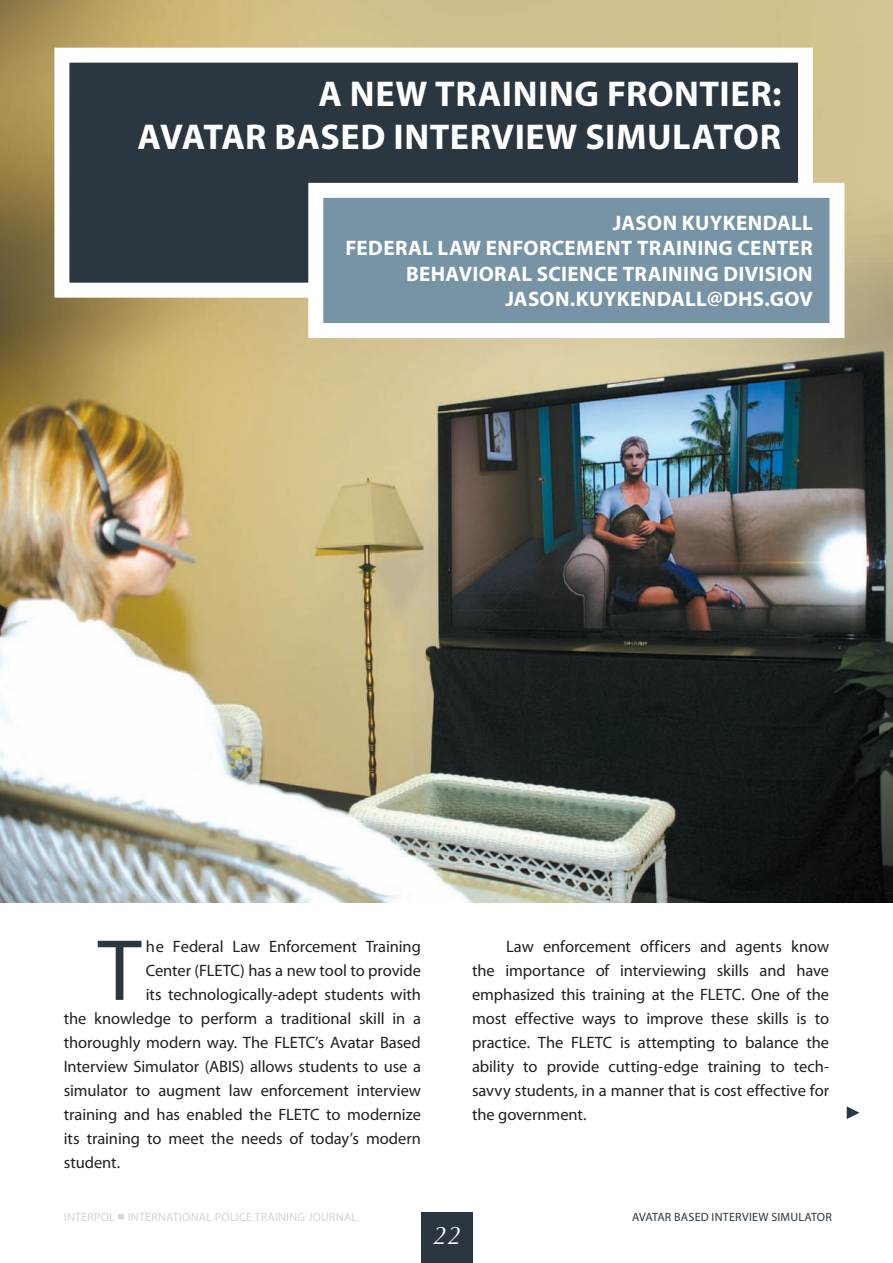
<style>
.page{position:relative;width:893px;height:1263px;background:#fff}
.page>*{position:absolute;margin:0;border:0;box-sizing:border-box;transform-origin:0 0}
.Body_text{font:87.75px "Myriad Pro";color:#2a3640}
.t1{font:700 36px "Myriad Pro";letter-spacing:.015em;color:#fff}
.t2{font:italic 25.5px "Optima";color:#fff}
.t3{font:700 21px "Myriad Pro";letter-spacing:.02em;color:#fff}
.Body_text-2{font:16.5px/24px "Myriad Pro";letter-spacing:-.005em;color:#231f20;text-align:justify}
.t4{font:12px "Myriad Pro";letter-spacing:.02em;color:#d0d5d9}
.t5{font:12px "Myriad Pro";letter-spacing:.02em;color:#2a3640}
.s1{font-family:"Apple Gothic"}
</style>
<div class="page">
<img style="left:0;top:0;width:893px;height:902px">
<svg style="left:47px;top:40px;width:773px;height:265px;background:#545c60"></svg>
<svg style="left:301px;top:175px;width:551px;height:171px"></svg>
<svg style="left:847px;top:1106px;width:12px;height:13px"></svg>
<div style="left:421px;top:1212px;width:51px;height:51px;background:#2a3640"></div>
<p class="t1" style="left:318px;top:71px;width:465px">A NEW TRAINING FRONTIER:</p>
<p class="t1" style="left:138px;top:114px;width:645px">AVATAR BASED INTERVIEW SIMULATOR</p>
<p class="t3" style="left:613px;top:209px;width:201px">JASON KUYKENDALL</p>
<p class="t3" style="left:345px;top:235px;width:469px">FEDERAL LAW ENFORCEMENT TRAINING CENTER</p>
<p class="t3" style="left:406px;top:260px;width:408px">BEHAVIORAL SCIENCE TRAINING DIVISION</p>
<p class="t3" style="left:505px;top:285px;width:309px">JASON.KUYKENDALL@DHS.GOV</p>
<p class="Body_text" style="left:98px;top:916px;width:45px">T</p>
<p class="Body_text-2" style="left:146px;top:934px;width:277px">he Federal Law Enforcement Training</p>
<p class="Body_text-2" style="left:146px;top:958px;width:277px">Center (FLETC) has a new tool to provide</p>
<p class="Body_text-2" style="left:146px;top:982px;width:277px">its technologically-adept students with</p>
<p class="Body_text-2" style="left:64px;top:1006px;width:359px">the knowledge to perform a traditional skill in a</p>
<p class="Body_text-2" style="left:64px;top:1030px;width:359px">thoroughly modern way. The FLETC’s Avatar Based</p>
<p class="Body_text-2" style="left:64px;top:1054px;width:359px">Interview Simulator (ABIS) allows students to use a</p>
<p class="Body_text-2" style="left:64px;top:1078px;width:359px">simulator to augment law enforcement interview</p>
<p class="Body_text-2" style="left:64px;top:1102px;width:359px">training and has enabled the FLETC to modernize</p>
<p class="Body_text-2" style="left:64px;top:1126px;width:359px">its training to meet the needs of today’s modern</p>
<p class="Body_text-2" style="left:64px;top:1150px;width:58px">student.</p>
<p class="Body_text-2" style="left:472px;top:934px;width:359px;text-indent:34px">Law enforcement officers and agents know the importance of interviewing skills and have emphasized this training at the FLETC. One of the most effective ways to improve these skills is to practice. The FLETC is attempting to balance the ability to provide cutting-edge training to tech&shy;savvy students, in a manner that is cost effective for the government.</p>
<p class="t4" style="left:64px;top:1210px;width:295px">INTERPOL <span class="s1">■</span> INTERNATIONAL POLICE TRAINING JOURNAL</p>
<p class="t5" style="left:632px;top:1209px;width:201px">AVATAR BASED INTERVIEW SIMULATOR</p>
<p class="t2" style="left:433px;top:1220px;width:30px">22</p>
</div>
